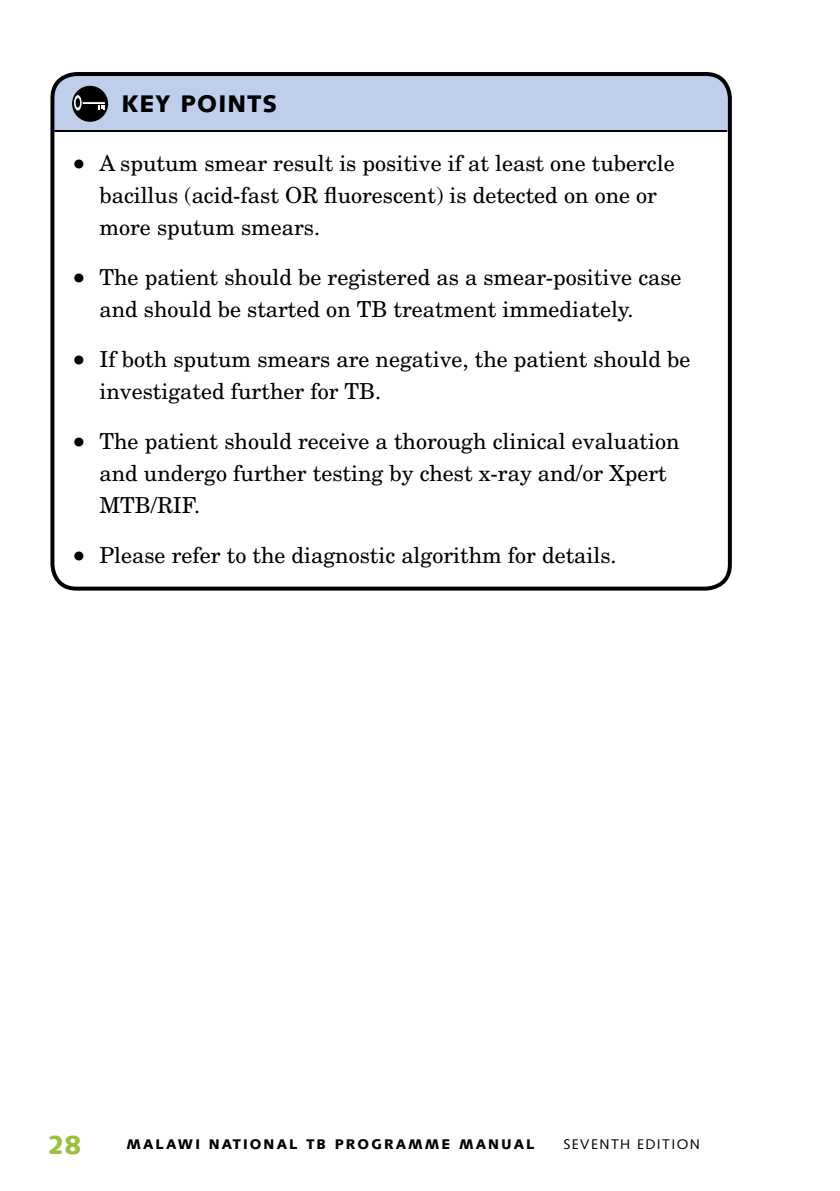
<style>
.page{position:relative;width:840px;height:1191px;background:#fff}
.page>*{position:absolute;margin:0;border:0;box-sizing:border-box;transform-origin:0 0}
.t1{font:900 26px "Syntax";color:#9bc13c}
.t2{font:900 24px "Syntax";color:#000}
.t3{font:22px/32px "New Century Schlbk";color:#000}
.t4{font:900 14px "Syntax";letter-spacing:.15em;color:#000}
.t5{font:14px "Syntax";letter-spacing:.1em;color:#000}
.s1{font-family:"Syntax";font-weight:900;font-size:26px}
</style>
<div class="page">
<hr style="left:54px;top:130px;width:672px;height:2px;background:#000">
<div style="left:50px;top:72px;width:681px;height:518px;border:4px solid #000;border-radius:24px"></div>
<div style="left:53px;top:74px;width:676px;height:56px;background:#bfcfeb"></div>
<svg style="left:83px;top:101px;width:23px;height:4px"></svg>
<svg style="left:73px;top:95px;width:9px;height:16px"></svg>
<div style="left:73px;top:94px;width:10px;height:18px;border:1px solid #000;border-radius:50%"></div>
<div style="left:75px;top:97px;width:6px;height:11px;background:#000;border-radius:50%"></div>
<div style="left:74px;top:97px;width:7px;height:12px;border:1px solid #fff;border-radius:50%"></div>
<p class="t2" style="left:121px;top:89px;width:93px">KEY POINTS</p>
<p class="t3" style="left:99px;top:147px;width:576px;text-indent:-27px"><span class="s1">•</span> A sputum smear result is positive if at least one tubercle bacillus (acid-fast OR fluorescent) is detected on one or more sputum smears.</p>
<p class="t3" style="left:99px;top:261px;width:583px;text-indent:-27px"><span class="s1">•</span> The patient should be registered as a smear-positive case and should be started on TB treatment immediately.</p>
<p class="t3" style="left:99px;top:343px;width:592px;text-indent:-27px"><span class="s1">•</span> If both sputum smears are negative, the patient should be investigated further for TB.</p>
<p class="t3" style="left:99px;top:425px;width:581px;text-indent:-27px"><span class="s1">•</span> The patient should receive a thorough clinical evaluation and undergo further testing by chest x-ray and/or Xpert<br>MTB/RIF.</p>
<p class="t3" style="left:72px;top:539px;width:545px"><span class="s1">•</span> Please refer to the diagnostic algorithm for details.</p>
<p class="t1" style="left:48px;top:1129px;width:35px">28</p>
<p class="t4" style="left:126px;top:1136px;width:298px">MALAWI NATIONAL TB PROGRAMM</p>
<p class="t4" style="left:441px;top:1136px;width:95px">E MANUAL</p>
<p class="t5" style="left:563px;top:1136px;width:138px">SEVENTH EDITION</p>
</div>
